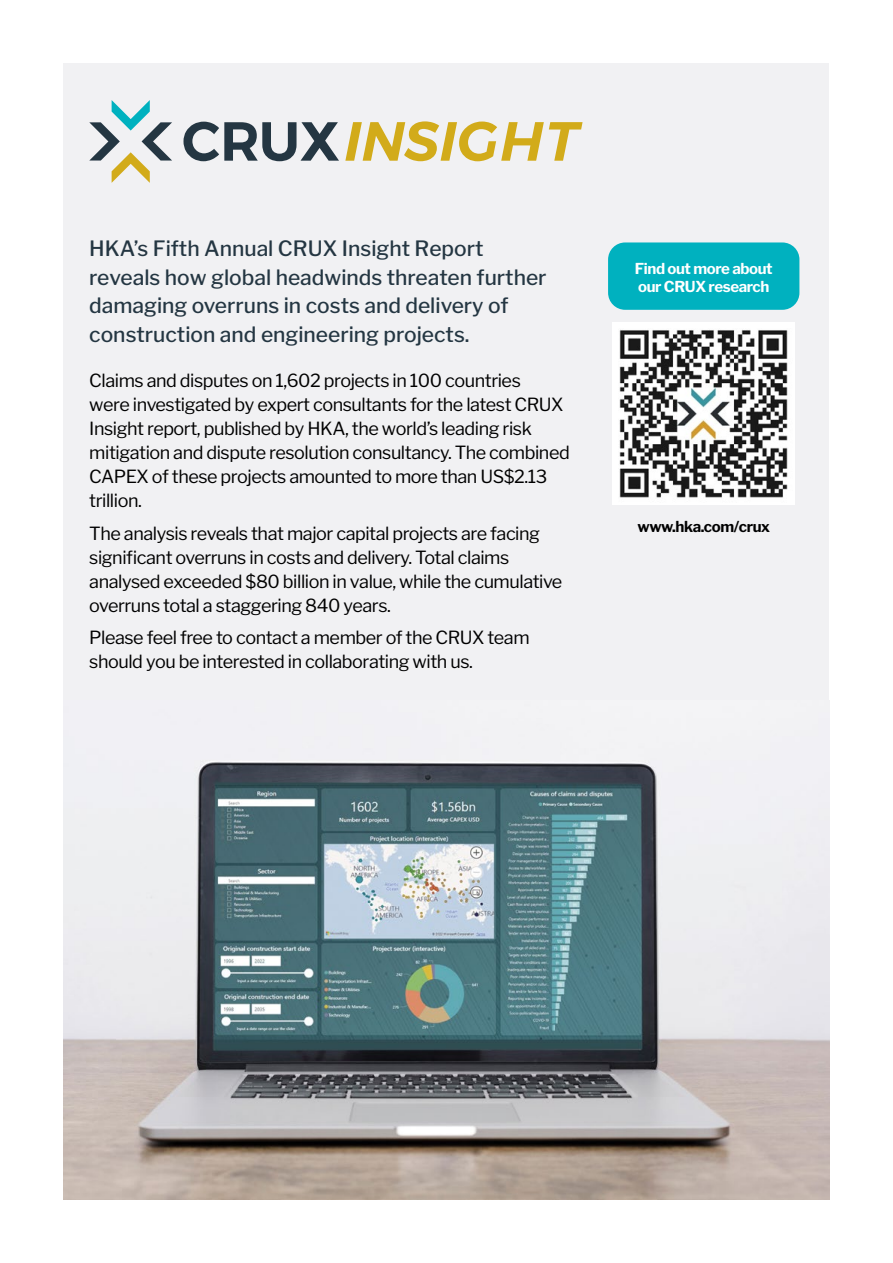
<style>
.page{position:relative;width:893px;height:1263px;background:#fff}
.page>*{position:absolute;margin:0;border:0;box-sizing:border-box;transform-origin:0 0}
.t1{font:500 21px/28.5px "Libre Franklin";color:#243642}
.t2{font:18px/24px "Libre Franklin";letter-spacing:-.025em;color:#000}
.t3{font:700 15px/18px "Libre Franklin";letter-spacing:-.025em;color:#fff}
.t4{font:700 15px "Libre Franklin";letter-spacing:-.025em;color:#000}
</style>
<div class="page">
<div style="left:64px;top:64px;width:765px;height:1135px;background:#f1f1f3"></div>
<img style="left:64px;top:761px;width:765px;height:438px">
<img style="left:613px;top:323px;width:182px;height:181px">
<div style="left:608px;top:242px;width:191px;height:68px;background:#00b1bf;border-radius:17px"></div>
<svg style="left:183px;top:122px;width:156px;height:39px"></svg>
<svg style="left:89px;top:100px;width:83px;height:83px"></svg>
<svg style="left:345px;top:121px;width:238px;height:40px"></svg>
<p class="t1" style="left:89px;top:234px;width:459px">HKA’s Fifth Annual CRUX Insight Report reveals how global headwinds threaten further damaging overruns in costs and delivery of construction and engineering projects.</p>
<p class="t2" style="left:89px;top:369px;width:482px">Claims and disputes on 1,602 projects in 100 countries<br>were investigated by expert consultants for the latest CRUX Insight report, published by HKA, the world’s leading risk mitigation and dispute resolution consultancy. The combined CAPEX of these projects amounted to more than US$2.13 trillion.</p>
<p class="t2" style="left:89px;top:521px;width:475px">The analysis reveals that major capital projects are facing significant overruns in costs and delivery. Total claims analysed exceeded $80 billion in value, while the cumulative overruns total a staggering 840 years.</p>
<p class="t2" style="left:89px;top:625px;width:442px">Please feel free to contact a member of the CRUX team should you be interested in collaborating with us.</p>
<p class="t3" style="left:635px;top:260px;width:139px">Find out more about our CRUX research</p>
<p class="t4" style="left:637px;top:517px;width:134px">www.hka.com/crux</p>
</div>
